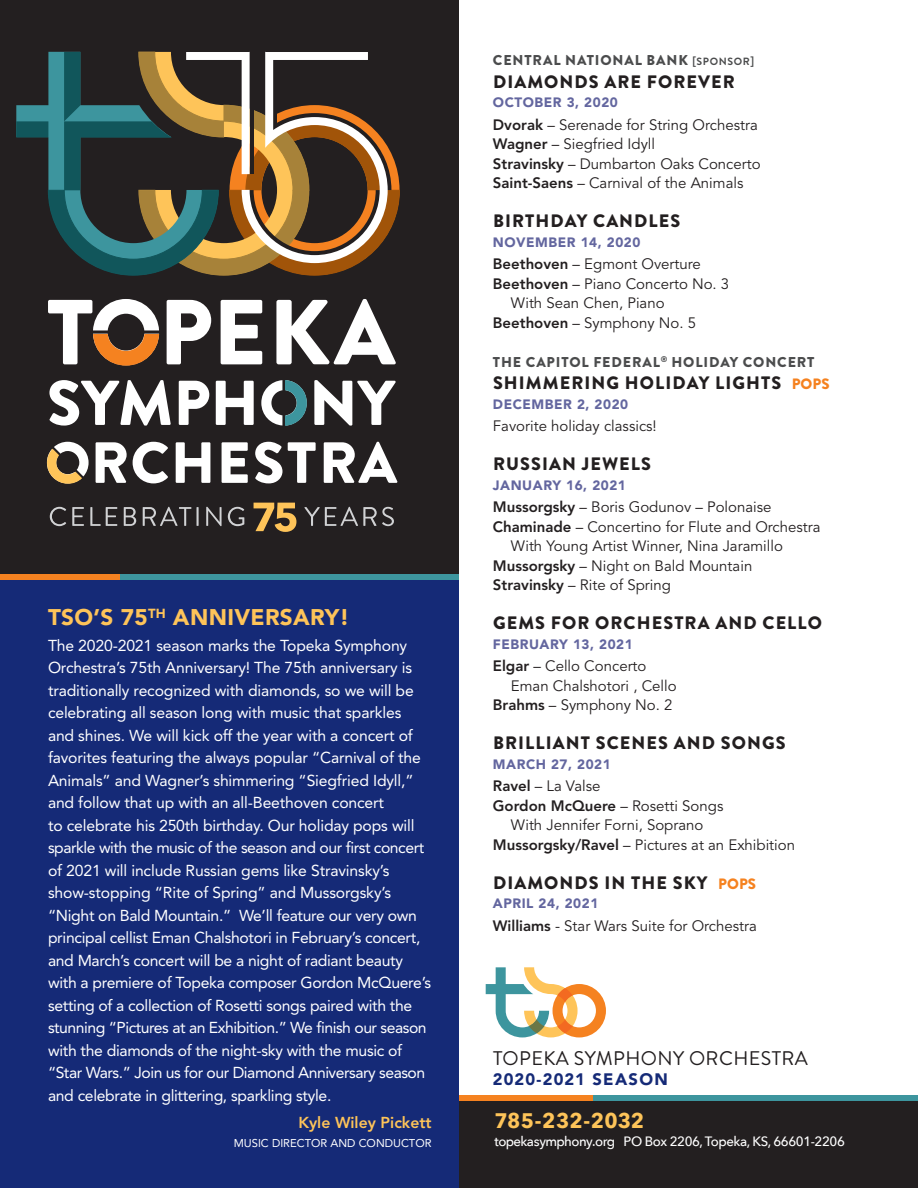
<style>
.page{position:relative;width:918px;height:1188px;background:#fff}
.page>*{position:absolute;margin:0;border:0;box-sizing:border-box;transform-origin:0 0}
._19-20_description{font:900 22.5px "Avenir";letter-spacing:.015em;color:#fec459}
.t1{font:700 21px "Avenir Next";letter-spacing:.01em;color:#fec459}
.t2{font:19.65px "Brandon Grotesque";letter-spacing:.02em;color:#231f20}
._20-21_titles{font:900 18px "Brandon Grotesque";letter-spacing:.06em;color:#231f20}
.t3{font:900 16.5px "Avenir";letter-spacing:.08em;color:#152a77}
._19-20_description-2{font:15.75px/22.5px "Avenir";letter-spacing:-.01em;color:#fff}
._19-20_description-3{font:800 15.75px "Avenir";color:#fec459}
._20-21_listings{font:15px "Avenir";color:#231f20}
._20-21_listings-2{font:800 15px "Avenir";color:#231f20}
._20-21_titles-2{font:900 14.25px "Brandon Grotesque";letter-spacing:.06em;color:#4b4c4d}
._20-21_dates{font:900 13.5px "Avenir";letter-spacing:.04em;color:#63669f}
.t4{font:500 13.5px "Avenir Next";letter-spacing:-.03em;color:#fff}
._19-20_description-4{font:11.25px "Avenir";color:#fff}
.s1{font-weight:700;font-size:10.5px}
.s2{font-weight:800}
.s3{font-size:15px;color:#f58220}
.s4{font-weight:400}
</style>
<div class="page">
<div style="left:0;top:0;width:459px;height:1188px;background:#152a77"></div>
<div style="left:0;top:0;width:459px;height:577px;background:#231f20"></div>
<div style="left:0;top:574px;width:459px;height:5px;background:#f58220"></div>
<div style="left:121px;top:574px;width:338px;height:5px;background:#3d959e"></div>
<div style="left:459px;top:1098px;width:459px;height:90px;background:#231f20"></div>
<svg style="left:486px;top:967px;width:120px;height:70px"></svg>
<svg style="left:557px;top:988px;width:16px;height:14px"></svg>
<svg style="left:557px;top:1019px;width:16px;height:14px"></svg>
<svg style="left:529px;top:1019px;width:15px;height:14px"></svg>
<svg style="left:16px;top:52px;width:384px;height:223px"></svg>
<svg style="left:304px;top:507px;width:90px;height:19px"></svg>
<svg style="left:254px;top:503px;width:42px;height:29px"></svg>
<svg style="left:50px;top:507px;width:194px;height:19px"></svg>
<svg style="left:48px;top:299px;width:348px;height:67px"></svg>
<svg style="left:49px;top:380px;width:347px;height:46px"></svg>
<svg style="left:46px;top:442px;width:352px;height:42px"></svg>
<div style="left:459px;top:1095px;width:459px;height:6px;background:#f58220"></div>
<div style="left:593px;top:1095px;width:325px;height:6px;background:#3d959e"></div>
<p class="_19-20_description" style="left:48px;top:604px;width:303px">TSO’S 75<sup>TH</sup> ANNIVERSARY!</p>
<p class="_19-20_description-2" style="left:48px;top:634px;width:385px">The 2020-2021 season marks the Topeka Symphony Orchestra’s 75th Anniversary! The 75th anniversary is traditionally recognized with diamonds, so we will be celebrating all season long with music that sparkles and shines. We will kick off the year with a concert of favorites featuring the always popular “Carnival of the Animals” and Wagner’s shimmering “Siegfried Idyll,” and follow that up with an all-Beethoven concert<br>to celebrate his 250th birthday. Our holiday pops will sparkle with the music of the season and our first concert of 2021 will include Russian gems like Stravinsky’s show-stopping “Rite of Spring” and Mussorgsky’s “Night on Bald Mountain.” We’ll feature our very own principal cellist Eman Chalshotori in February’s concert, and March’s concert will be a night of radiant beauty with a premiere of Topeka composer Gordon McQuere’s setting of a collection of Rosetti songs paired with the stunning “Pictures at an Exhibition.” We finish our season with the diamonds of the night-sky with the music of “Star Wars.” Join us for our Diamond Anniversary season and celebrate in glittering, sparkling style.</p>
<p class="_19-20_description-3" style="left:298px;top:1113px;width:135px">Kyle Wiley Pickett</p>
<p class="_19-20_description-4" style="left:234px;top:1137px;width:199px">MUSIC DIRECTOR AND CONDUCTOR</p>
<p class="_20-21_titles-2" style="left:493px;top:50px;width:263px">CENTRAL NATIONAL BANK <span class="s1">[SPONSOR]</span></p>
<p class="_20-21_titles" style="left:493px;top:69px;width:243px">DIAMONDS ARE FOREVER</p>
<p class="_20-21_dates" style="left:493px;top:94px;width:126px">OCTOBER 3, 2020</p>
<p class="_20-21_listings" style="left:493px;top:116px;width:266px"><span class="s2">Dvorak</span> – Serenade for String Orchestra</p>
<p class="_20-21_listings" style="left:493px;top:135px;width:164px"><span class="s2">Wagner</span> – Siegfried Idyll</p>
<p class="_20-21_listings" style="left:493px;top:155px;width:269px"><span class="s2">Stravinsky</span> – Dumbarton Oaks Concerto</p>
<p class="_20-21_listings" style="left:493px;top:174px;width:252px"><span class="s2">Saint-Saens</span> – Carnival of the Animals</p>
<p class="_20-21_titles" style="left:493px;top:208px;width:189px">BIRTHDAY CANDLES</p>
<p class="_20-21_dates" style="left:493px;top:234px;width:149px">NOVEMBER 14, 2020</p>
<p class="_20-21_listings" style="left:493px;top:255px;width:210px"><span class="s2">Beethoven</span> – Egmont Overture</p>
<p class="_20-21_listings" style="left:493px;top:275px;width:238px"><span class="s2">Beethoven</span> – Piano Concerto No. 3</p>
<p class="_20-21_listings" style="left:511px;top:294px;width:155px">With Sean Chen, Piano</p>
<p class="_20-21_listings" style="left:493px;top:314px;width:205px"><span class="s2">Beethoven</span> – Symphony No. 5</p>
<p class="_20-21_titles-2" style="left:493px;top:352px;width:323px">THE CAPITOL FEDERAL<sup>®</sup> HOLIDAY CONCERT</p>
<p class="_20-21_titles" style="left:493px;top:370px;width:338px">SHIMMERING HOLIDAY LIGHTS <span class="s3">POPS</span></p>
<p class="_20-21_dates" style="left:493px;top:396px;width:137px">DECEMBER 2, 2020</p>
<p class="_20-21_listings" style="left:493px;top:417px;width:165px">Favorite holiday classics!</p>
<p class="_20-21_titles" style="left:493px;top:451px;width:160px">RUSSIAN JEWELS</p>
<p class="_20-21_dates" style="left:493px;top:477px;width:135px">JANUARY 16, 2021</p>
<p class="_20-21_listings" style="left:493px;top:498px;width:280px"><span class="s2">Mussorgsky</span> – Boris Godunov – Polonaise</p>
<p class="_20-21_listings" style="left:493px;top:518px;width:329px"><span class="s2">Chaminade</span> – Concertino for Flute and Orchestra</p>
<p class="_20-21_listings" style="left:511px;top:537px;width:274px">With Young Artist Winner, Nina Jaramillo</p>
<p class="_20-21_listings" style="left:493px;top:557px;width:261px"><span class="s2">Mussorgsky</span> – Night on Bald Mountain</p>
<p class="_20-21_listings" style="left:493px;top:576px;width:180px"><span class="s2">Stravinsky</span> – Rite of Spring</p>
<p class="_20-21_titles" style="left:493px;top:610px;width:330px">GEMS FOR ORCHESTRA AND CELLO</p>
<p class="_20-21_dates" style="left:493px;top:636px;width:141px">FEBRUARY 13, 2021</p>
<p class="_20-21_listings" style="left:493px;top:657px;width:155px"><span class="s2">Elgar</span> – Cello Concerto</p>
<p class="_20-21_listings" style="left:511px;top:677px;width:167px">Eman Chalshotori , Cello</p>
<p class="_20-21_listings" style="left:493px;top:696px;width:181px"><span class="s2">Brahms</span> – Symphony No. 2</p>
<p class="_20-21_titles" style="left:493px;top:730px;width:294px">BRILLIANT SCENES AND SONGS</p>
<p class="_20-21_dates" style="left:493px;top:756px;width:119px">MARCH 27, 2021</p>
<p class="_20-21_listings" style="left:493px;top:777px;width:109px"><span class="s2">Ravel</span> – La Valse</p>
<p class="_20-21_listings-2" style="left:493px;top:797px;width:232px">Gordon McQuere <span class="s4">– Rosetti Songs</span></p>
<p class="_20-21_listings" style="left:511px;top:816px;width:194px">With Jennifer Forni, Soprano</p>
<p class="_20-21_listings" style="left:493px;top:836px;width:304px"><span class="s2">Mussorgsky/Ravel</span> – Pictures at an Exhibition</p>
<p class="_20-21_titles" style="left:493px;top:870px;width:265px">DIAMONDS IN THE SKY <span class="s3">POPS</span></p>
<p class="_20-21_dates" style="left:493px;top:895px;width:107px">APRIL 24, 2021</p>
<p class="_20-21_listings" style="left:493px;top:917px;width:266px"><span class="s2">Williams</span> - Star Wars Suite for Orchestra</p>
<p class="t2" style="left:493px;top:1045px;width:317px">TOPEKA SYMPHONY ORCHESTRA</p>
<p class="t3" style="left:493px;top:1069px;width:176px">2020-2021 SEASON</p>
<p class="t1" style="left:494px;top:1103px;width:151px">785-232-2032</p>
<p class="t4" style="left:494px;top:1130px;width:352px">topekasymphony.org PO Box 2206, Topeka, KS, 66601-2206</p>
</div>
